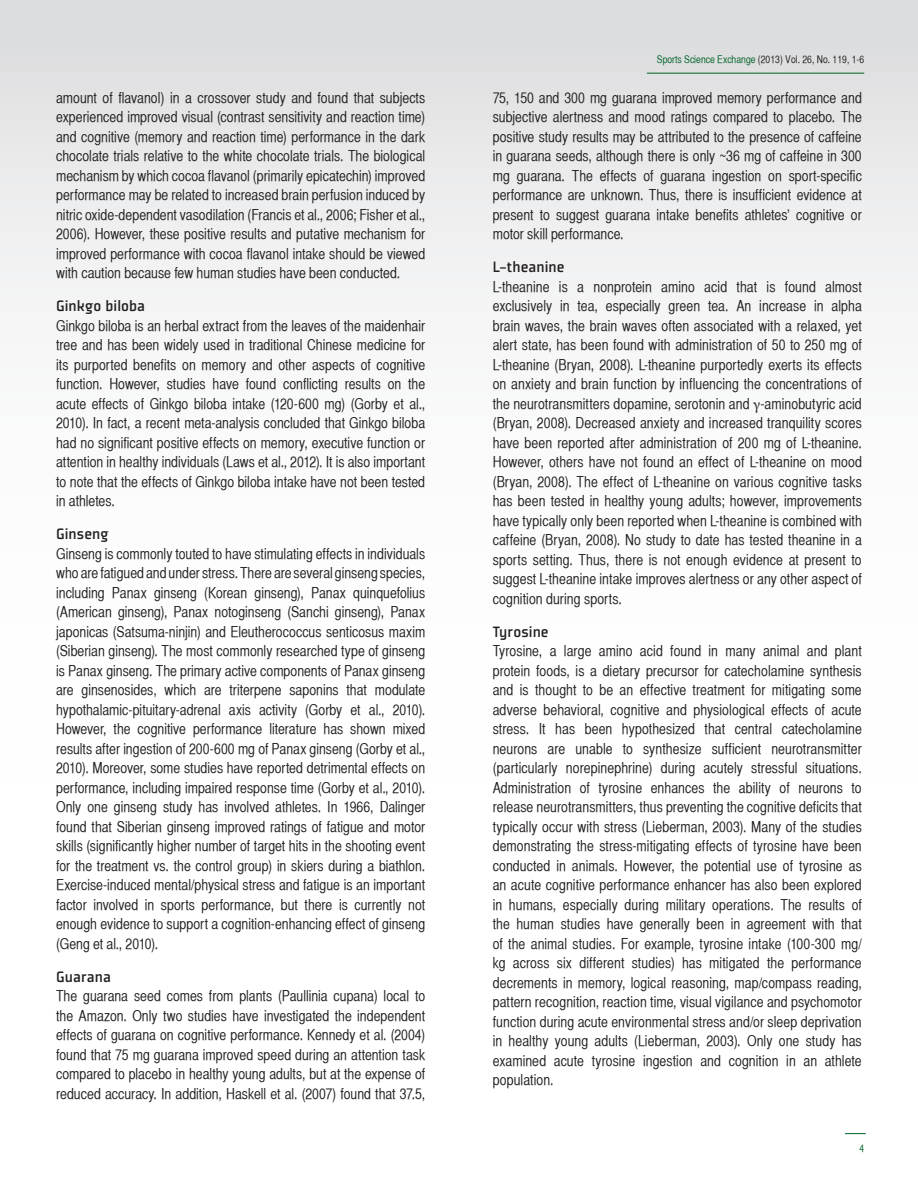
<style>
.page{position:relative;width:918px;height:1188px;background:#fff}
.page>*{position:absolute;margin:0;border:0;box-sizing:border-box;transform-origin:0 0}
.Headings{font:500 16.5px "Plexes Pro";color:#231f20}
.t1{font:15px/19.5px "Helvetica CY Plain";color:#231f20;text-align:justify}
.t2{font:10.5px "Helvetica CY Plain";color:#231f20}
.t3{font:10.5px "Helvetica CY Plain";color:#016226}
.s1{color:#016226}
.s2{font-family:"Minion Pro"}
</style>
<div class="page">
<div style="left:0;top:0;width:918px;height:1188px;background:linear-gradient(to bottom,#e8e9ea,#fff)"></div>
<hr style="left:647px;top:73px;width:217px;height:1px;background:#016226">
<svg style="left:845px;top:1133px;width:21px;height:1px"></svg>
<p class="t1" style="left:56px;top:88px;width:371px">amount of flavanol) in a crossover study and found that subjects experienced improved visual (contrast sensitivity and reaction time) and cognitive (memory and reaction time) performance in the dark chocolate trials relative to the white chocolate trials. The biological mechanism by which cocoa flavanol (primarily epicatechin) improved performance may be related to increased brain perfusion induced by nitric oxide-dependent vasodilation (Francis et al., 2006; Fisher et al., 2006). However, these positive results and putative mechanism for improved performance with cocoa flavanol intake should be viewed with caution because few human studies have been conducted.</p>
<p class="Headings" style="left:56px;top:296px;width:91px">Ginkgo biloba</p>
<p class="t1" style="left:56px;top:316px;width:371px">Ginkgo biloba is an herbal extract from the leaves of the maidenhair tree and has been widely used in traditional Chinese medicine for its purported benefits on memory and other aspects of cognitive function. However, studies have found conflicting results on the acute effects of Ginkgo biloba intake (120-600 mg) (Gorby et al., 2010). In fact, a recent meta-analysis concluded that Ginkgo biloba had no significant positive effects on memory, executive function or attention in healthy individuals (Laws et al., 2012). It is also important to note that the effects of Ginkgo biloba intake have not been tested in athletes.</p>
<p class="Headings" style="left:56px;top:524px;width:54px">Ginseng</p>
<p class="t1" style="left:56px;top:544px;width:371px">Ginseng is commonly touted to have stimulating effects in individuals who are fatigued and under stress. There are several ginseng species, including Panax ginseng (Korean ginseng), Panax quinquefolius (American ginseng), Panax notoginseng (Sanchi ginseng), Panax japonicas (Satsuma-ninjin) and Eleutherococcus senticosus maxim (Siberian ginseng). The most commonly researched type of ginseng is Panax ginseng. The primary active components of Panax ginseng are ginsenosides, which are triterpene saponins that modulate hypothalamic-pituitary-adrenal axis activity (Gorby et al., 2010).<br>However, the cognitive performance literature has shown mixed results after ingestion of 200-600 mg of Panax ginseng (Gorby et al., 2010). Moreover, some studies have reported detrimental effects on performance, including impaired response time (Gorby et al., 2010).<br>Only one ginseng study has involved athletes. In 1966, Dalinger found that Siberian ginseng improved ratings of fatigue and motor skills (significantly higher number of target hits in the shooting event for the treatment vs. the control group) in skiers during a biathlon.<br>Exercise-induced mental/physical stress and fatigue is an important factor involved in sports performance, but there is currently not enough evidence to support a cognition-enhancing effect of ginseng (Geng et al., 2010).</p>
<p class="Headings" style="left:56px;top:967px;width:56px">Guarana</p>
<p class="t1" style="left:56px;top:986px;width:371px">The guarana seed comes from plants (Paullinia cupana) local to the Amazon. Only two studies have investigated the independent effects of guarana on cognitive performance. Kennedy et al. (2004) found that 75 mg guarana improved speed during an attention task compared to placebo in healthy young adults, but at the expense of reduced accuracy. In addition, Haskell et al. (2007) found that 37.5,</p>
<p class="t2" style="left:657px;top:53px;width:209px"><span class="s1">Sports Science Exchange</span> (2013) Vol. 26, No. 119, 1-6</p>
<p class="t1" style="left:493px;top:88px;width:371px">75, 150 and 300 mg guarana improved memory performance and subjective alertness and mood ratings compared to placebo. The positive study results may be attributed to the presence of caffeine in guarana seeds, although there is only ~36 mg of caffeine in 300 mg guarana. The effects of guarana ingestion on sport-specific performance are unknown. Thus, there is insufficient evidence at present to suggest guarana intake benefits athletes’ cognitive or motor skill performance.</p>
<p class="Headings" style="left:493px;top:257px;width:73px">L-theanine</p>
<p class="t1" style="left:493px;top:277px;width:371px">L-theanine is a nonprotein amino acid that is found almost exclusively in tea, especially green tea. An increase in alpha brain waves, the brain waves often associated with a relaxed, yet alert state, has been found with administration of 50 to 250 mg of L-theanine (Bryan, 2008). L-theanine purportedly exerts its effects on anxiety and brain function by influencing the concentrations of the neurotransmitters dopamine, serotonin and <span class="s2">γ</span>-aminobutyric acid (Bryan, 2008). Decreased anxiety and increased tranquility scores have been reported after administration of 200 mg of L-theanine.<br>However, others have not found an effect of L-theanine on mood (Bryan, 2008). The effect of L-theanine on various cognitive tasks has been tested in healthy young adults; however, improvements have typically only been reported when L-theanine is combined with caffeine (Bryan, 2008). No study to date has tested theanine in a sports setting. Thus, there is not enough evidence at present to suggest L-theanine intake improves alertness or any other aspect of cognition during sports.</p>
<p class="Headings" style="left:493px;top:622px;width:57px">Tyrosine</p>
<p class="t1" style="left:493px;top:641px;width:371px">Tyrosine, a large amino acid found in many animal and plant protein foods, is a dietary precursor for catecholamine synthesis and is thought to be an effective treatment for mitigating some adverse behavioral, cognitive and physiological effects of acute stress. It has been hypothesized that central catecholamine neurons are unable to synthesize sufficient neurotransmitter (particularly norepinephrine) during acutely stressful situations.<br>Administration of tyrosine enhances the ability of neurons to release neurotransmitters, thus preventing the cognitive deficits that typically occur with stress (Lieberman, 2003). Many of the studies demonstrating the stress-mitigating effects of tyrosine have been conducted in animals. However, the potential use of tyrosine as an acute cognitive performance enhancer has also been explored in humans, especially during military operations. The results of the human studies have generally been in agreement with that of the animal studies. For example, tyrosine intake (100-300 mg/ kg across six different studies) has mitigated the performance decrements in memory, logical reasoning, map/compass reading, pattern recognition, reaction time, visual vigilance and psychomotor function during acute environmental stress and/or sleep deprivation in healthy young adults (Lieberman, 2003). Only one study has examined acute tyrosine ingestion and cognition in an athlete population.</p>
<p class="t3" style="left:859px;top:1142px;width:6px">4</p>
</div>
